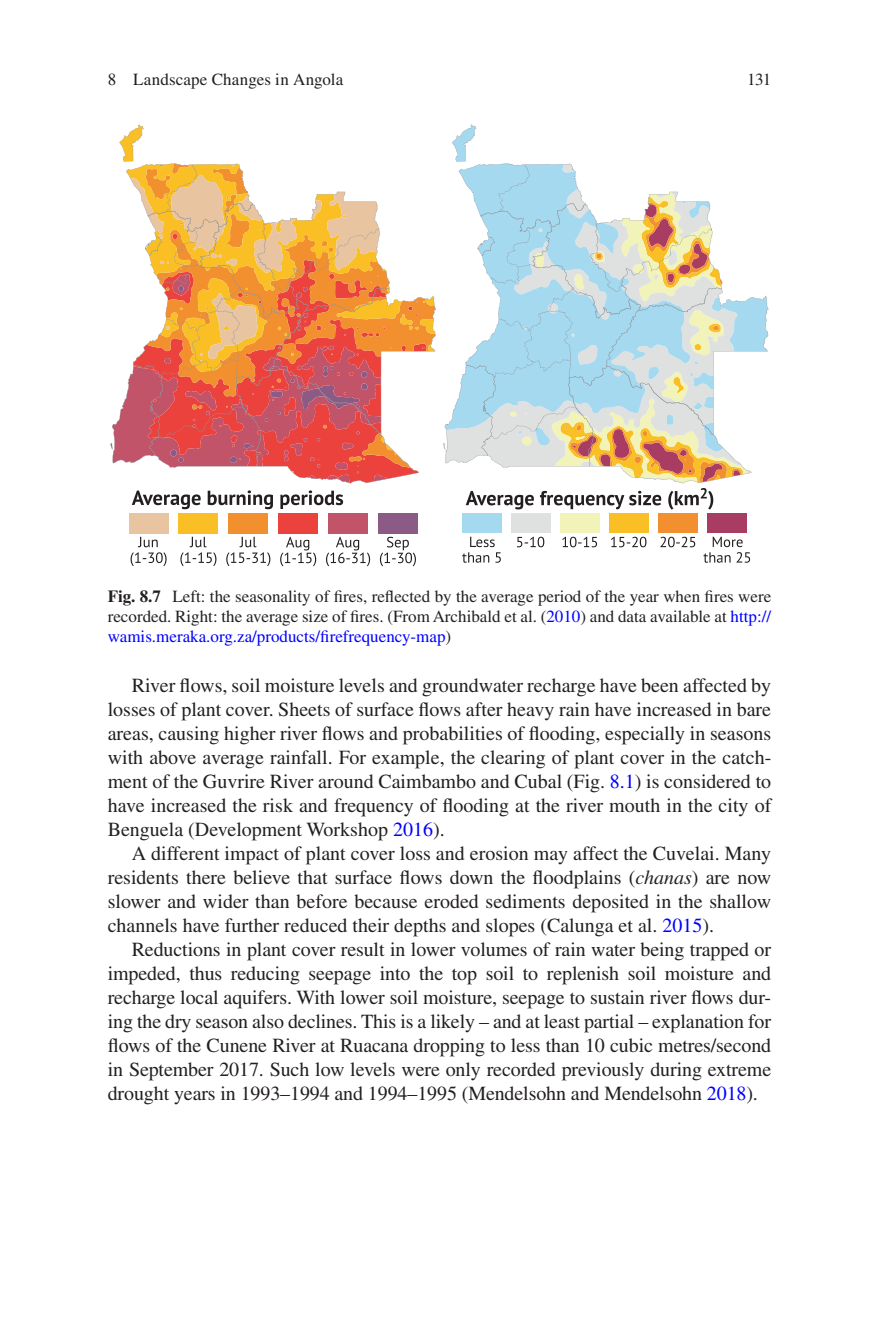
<style>
.page{position:relative;width:879px;height:1333px;background:#fff}
.page>*{position:absolute;margin:0;border:0;box-sizing:border-box;transform-origin:0 0}
.t1{font:20px/24px "Sswwrc Times LT Std";color:#231f20;text-align:justify}
.t2{font:17px/20px "Sswwrc Times LT Std";color:#231f20;text-align:justify}
.t3{font:17px "Tjksyk Times LT Std";letter-spacing:.005em;color:#231f20}
.s1{font-family:"Ntrrbd Times LT Std";font-weight:700}
.s2{color:#00f}
.s3{font-family:"Gjnkhk Times LT Std";font-style:italic}
</style>
<div class="page">
<svg style="left:119px;top:124px;width:25px;height:38px"></svg>
<svg style="left:110px;top:398px;width:309px;height:85px"></svg>
<svg style="left:126px;top:163px;width:310px;height:272px"></svg>
<svg style="left:452px;top:124px;width:25px;height:48px"></svg>
<svg style="left:459px;top:163px;width:309px;height:189px"></svg>
<div style="left:129px;top:513px;width:39px;height:20px;background:#e8c4a0"></div>
<div style="left:179px;top:513px;width:39px;height:20px;background:#fabf25"></div>
<div style="left:229px;top:513px;width:39px;height:20px;background:#f29030"></div>
<div style="left:278px;top:513px;width:40px;height:20px;background:#ec423e"></div>
<div style="left:328px;top:513px;width:40px;height:20px;background:#c2546a"></div>
<div style="left:378px;top:513px;width:39px;height:20px;background:#8b5b86"></div>
<svg style="left:132px;top:490px;width:211px;height:19px"></svg>
<svg style="left:131px;top:537px;width:36px;height:29px"></svg>
<svg style="left:180px;top:537px;width:36px;height:29px"></svg>
<svg style="left:226px;top:537px;width:44px;height:29px"></svg>
<svg style="left:280px;top:537px;width:36px;height:29px"></svg>
<svg style="left:326px;top:537px;width:44px;height:29px"></svg>
<svg style="left:380px;top:537px;width:36px;height:29px"></svg>
<div style="left:461px;top:513px;width:40px;height:20px;background:#a4d9f0"></div>
<div style="left:510px;top:513px;width:40px;height:20px;background:#dfe1e1"></div>
<div style="left:560px;top:513px;width:39px;height:20px;background:#f2f3b9"></div>
<div style="left:609px;top:513px;width:39px;height:20px;background:#fabf25"></div>
<div style="left:658px;top:513px;width:40px;height:20px;background:#f29030"></div>
<div style="left:707px;top:513px;width:40px;height:20px;background:#a83c63"></div>
<svg style="left:443px;top:192px;width:308px;height:317px"></svg>
<svg style="left:462px;top:536px;width:39px;height:26px"></svg>
<svg style="left:517px;top:536px;width:27px;height:11px"></svg>
<svg style="left:562px;top:536px;width:35px;height:11px"></svg>
<svg style="left:611px;top:536px;width:35px;height:11px"></svg>
<svg style="left:660px;top:536px;width:35px;height:11px"></svg>
<svg style="left:703px;top:536px;width:47px;height:26px"></svg>
<p class="t3" style="left:108px;top:70px;width:237px">8 Landscape Changes in Angola</p>
<p class="t2" style="left:747px;top:69px;width:26px">131</p>
<p class="t2" style="left:108px;top:586px;width:665px"><span class="s1">Fig. 8.7</span> Left: the seasonality of fires, reflected by the average period of the year when fires were recorded. Right: the average size of fires. (From Archibald et al. (<span class="s2">2010</span>) and data available at <span class="s2">http:// wamis.meraka.org.za/products/firefrequency-map</span>)</p>
<p class="t1" style="left:108px;top:673px;width:665px;text-indent:24px">River flows, soil moisture levels and groundwater recharge have been affected by losses of plant cover. Sheets of surface flows after heavy rain have increased in bare areas, causing higher river flows and probabilities of flooding, especially in seasons with above average rainfall. For example, the clearing of plant cover in the catch&shy;ment of the Guvrire River around Caimbambo and Cubal (Fig. <span class="s2">8.1</span>) is considered to have increased the risk and frequency of flooding at the river mouth in the city of Benguela (Development Workshop <span class="s2">2016</span>).</p>
<p class="t1" style="left:108px;top:841px;width:665px;text-indent:24px">A different impact of plant cover loss and erosion may affect the Cuvelai. Many residents there believe that surface flows down the floodplains (<span class="s3">chanas</span>) are now slower and wider than before because eroded sediments deposited in the shallow channels have further reduced their depths and slopes (Calunga et al. <span class="s2">2015</span>).</p>
<p class="t1" style="left:108px;top:937px;width:665px;text-indent:24px">Reductions in plant cover result in lower volumes of rain water being trapped or impeded, thus reducing seepage into the top soil to replenish soil moisture and recharge local aquifers. With lower soil moisture, seepage to sustain river flows dur&shy;ing the dry season also declines. This is a likely – and at least partial – explanation for flows of the Cunene River at Ruacana dropping to less than 10 cubic metres/second in September 2017. Such low levels were only recorded previously during extreme drought years in 1993–1994 and 1994–1995 (Mendelsohn and Mendelsohn <span class="s2">2018</span>).</p>
</div>
